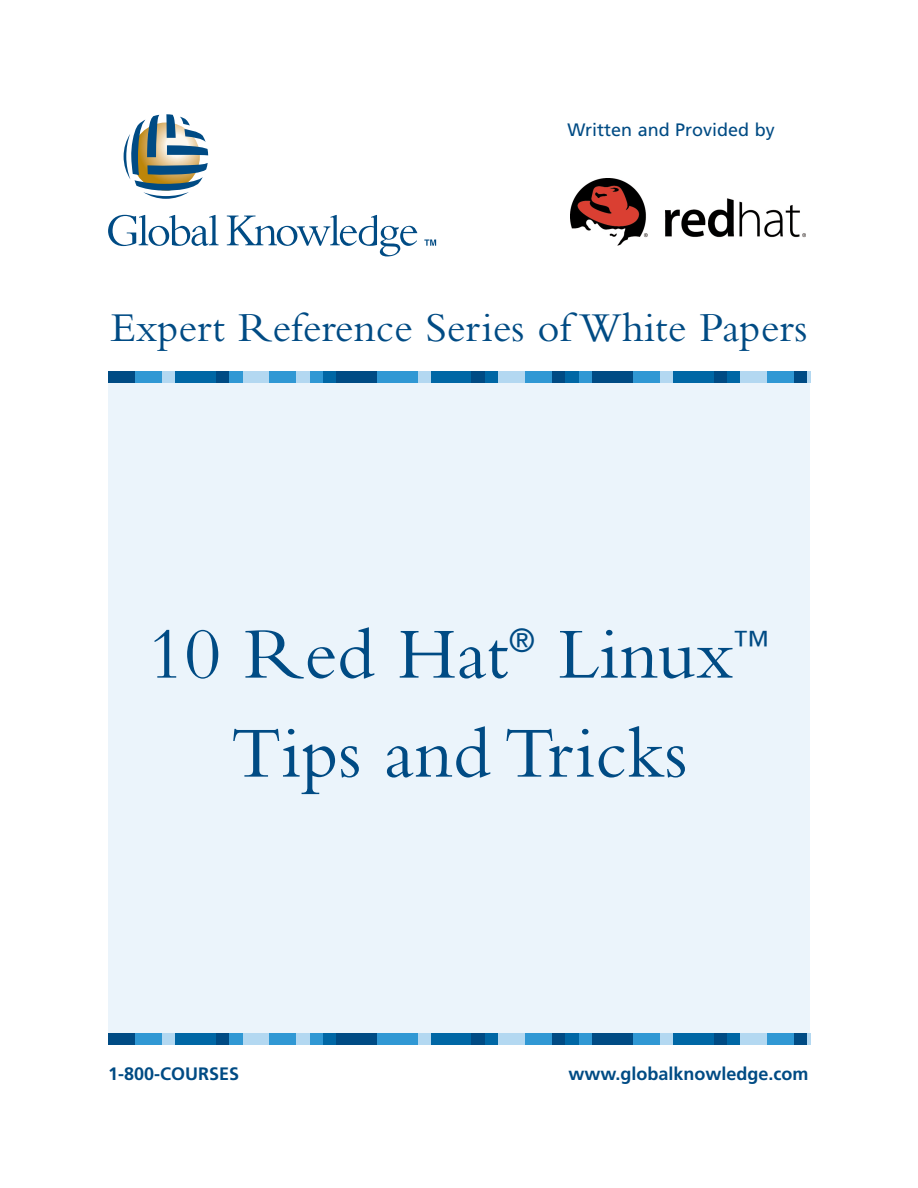
<style>
.page{position:relative;width:918px;height:1188px;background:#fff}
.page>*{position:absolute;margin:0;border:0;box-sizing:border-box;transform-origin:0 0}
.t1{font:75px/99px "Bembo";color:#004b84}
.t2{font:42.75px "Bembo";color:#004b84}
.t3{font:condensed 33.75px "Frutiger";color:#004b84}
.t4{font:700 18px "Frutiger";color:#004b84}
.t5{font:18px "Frutiger";color:#004b84}
</style>
<div class="page">
<div style="left:108px;top:382px;width:702px;height:652px;background:#ebf4fb"></div>
<div style="left:162px;top:1033px;width:13px;height:11px;background:#b3d8f1"></div>
<div style="left:135px;top:1033px;width:13px;height:11px;background:#3098d4"></div>
<div style="left:148px;top:1033px;width:14px;height:11px;background:#3098d4"></div>
<div style="left:243px;top:1033px;width:13px;height:11px;background:#b3d8f1"></div>
<div style="left:256px;top:1033px;width:13px;height:11px;background:#b3d8f1"></div>
<div style="left:269px;top:1033px;width:14px;height:11px;background:#3098d4"></div>
<div style="left:283px;top:1033px;width:13px;height:11px;background:#3098d4"></div>
<div style="left:229px;top:1033px;width:14px;height:11px;background:#3098d4"></div>
<div style="left:216px;top:1033px;width:13px;height:11px;background:#004b84"></div>
<div style="left:175px;top:1033px;width:14px;height:11px;background:#0067a5"></div>
<div style="left:189px;top:1033px;width:13px;height:11px;background:#0067a5"></div>
<div style="left:202px;top:1033px;width:14px;height:11px;background:#0067a5"></div>
<div style="left:296px;top:1033px;width:14px;height:11px;background:#b3d8f1"></div>
<div style="left:310px;top:1033px;width:13px;height:11px;background:#3098d4"></div>
<div style="left:323px;top:1033px;width:14px;height:11px;background:#0067a5"></div>
<div style="left:417px;top:1033px;width:14px;height:11px;background:#b3d8f1"></div>
<div style="left:377px;top:1033px;width:13px;height:11px;background:#3098d4"></div>
<div style="left:390px;top:1033px;width:14px;height:11px;background:#3098d4"></div>
<div style="left:404px;top:1033px;width:13px;height:11px;background:#3098d4"></div>
<div style="left:498px;top:1033px;width:14px;height:11px;background:#b3d8f1"></div>
<div style="left:512px;top:1033px;width:13px;height:11px;background:#b3d8f1"></div>
<div style="left:525px;top:1033px;width:13px;height:11px;background:#3098d4"></div>
<div style="left:538px;top:1033px;width:14px;height:11px;background:#3098d4"></div>
<div style="left:485px;top:1033px;width:13px;height:11px;background:#0067a5"></div>
<div style="left:471px;top:1033px;width:14px;height:11px;background:#004b84"></div>
<div style="left:337px;top:1033px;width:13px;height:11px;background:#004b84"></div>
<div style="left:350px;top:1033px;width:14px;height:11px;background:#004b84"></div>
<div style="left:364px;top:1033px;width:13px;height:11px;background:#004b84"></div>
<div style="left:431px;top:1033px;width:13px;height:11px;background:#0067a5"></div>
<div style="left:444px;top:1033px;width:14px;height:11px;background:#0067a5"></div>
<div style="left:458px;top:1033px;width:13px;height:11px;background:#0067a5"></div>
<div style="left:552px;top:1033px;width:13px;height:11px;background:#004b84"></div>
<div style="left:565px;top:1033px;width:14px;height:11px;background:#0067a5"></div>
<div style="left:579px;top:1033px;width:13px;height:11px;background:#3098d4"></div>
<div style="left:660px;top:1033px;width:13px;height:11px;background:#b3d8f1"></div>
<div style="left:633px;top:1033px;width:13px;height:11px;background:#3098d4"></div>
<div style="left:646px;top:1033px;width:14px;height:11px;background:#3098d4"></div>
<div style="left:740px;top:1033px;width:14px;height:11px;background:#b3d8f1"></div>
<div style="left:754px;top:1033px;width:13px;height:11px;background:#b3d8f1"></div>
<div style="left:767px;top:1033px;width:14px;height:11px;background:#3098d4"></div>
<div style="left:781px;top:1033px;width:13px;height:11px;background:#3098d4"></div>
<div style="left:727px;top:1033px;width:13px;height:11px;background:#0067a5"></div>
<div style="left:713px;top:1033px;width:14px;height:11px;background:#004b84"></div>
<div style="left:592px;top:1033px;width:14px;height:11px;background:#004b84"></div>
<div style="left:606px;top:1033px;width:13px;height:11px;background:#004b84"></div>
<div style="left:619px;top:1033px;width:14px;height:11px;background:#004b84"></div>
<div style="left:673px;top:1033px;width:13px;height:11px;background:#0067a5"></div>
<div style="left:686px;top:1033px;width:14px;height:11px;background:#0067a5"></div>
<div style="left:700px;top:1033px;width:13px;height:11px;background:#0067a5"></div>
<div style="left:794px;top:1033px;width:13px;height:11px;background:#004b84"></div>
<svg style="left:808px;top:1033px;width:2px;height:11px"></svg>
<div style="left:108px;top:1033px;width:13px;height:11px;background:#004b84"></div>
<div style="left:121px;top:1033px;width:14px;height:11px;background:#004b84"></div>
<div style="left:162px;top:371px;width:13px;height:11px;background:#b3d8f1"></div>
<div style="left:135px;top:371px;width:13px;height:11px;background:#3098d4"></div>
<div style="left:148px;top:371px;width:14px;height:11px;background:#3098d4"></div>
<div style="left:243px;top:371px;width:13px;height:11px;background:#b3d8f1"></div>
<div style="left:256px;top:371px;width:13px;height:11px;background:#b3d8f1"></div>
<div style="left:269px;top:371px;width:14px;height:11px;background:#3098d4"></div>
<div style="left:283px;top:371px;width:13px;height:11px;background:#3098d4"></div>
<div style="left:229px;top:371px;width:14px;height:11px;background:#3098d4"></div>
<div style="left:216px;top:371px;width:13px;height:11px;background:#004b84"></div>
<div style="left:175px;top:371px;width:14px;height:11px;background:#0067a5"></div>
<div style="left:189px;top:371px;width:13px;height:11px;background:#0067a5"></div>
<div style="left:202px;top:371px;width:14px;height:11px;background:#0067a5"></div>
<div style="left:296px;top:371px;width:14px;height:11px;background:#b3d8f1"></div>
<div style="left:310px;top:371px;width:13px;height:11px;background:#3098d4"></div>
<div style="left:323px;top:371px;width:14px;height:11px;background:#0067a5"></div>
<div style="left:417px;top:371px;width:14px;height:11px;background:#b3d8f1"></div>
<div style="left:377px;top:371px;width:13px;height:11px;background:#3098d4"></div>
<div style="left:390px;top:371px;width:14px;height:11px;background:#3098d4"></div>
<div style="left:404px;top:371px;width:13px;height:11px;background:#3098d4"></div>
<div style="left:498px;top:371px;width:14px;height:11px;background:#b3d8f1"></div>
<div style="left:512px;top:371px;width:13px;height:11px;background:#b3d8f1"></div>
<div style="left:525px;top:371px;width:13px;height:11px;background:#3098d4"></div>
<div style="left:538px;top:371px;width:14px;height:11px;background:#3098d4"></div>
<div style="left:485px;top:371px;width:13px;height:11px;background:#0067a5"></div>
<div style="left:471px;top:371px;width:14px;height:11px;background:#004b84"></div>
<div style="left:337px;top:371px;width:13px;height:11px;background:#004b84"></div>
<div style="left:350px;top:371px;width:14px;height:11px;background:#004b84"></div>
<div style="left:364px;top:371px;width:13px;height:11px;background:#004b84"></div>
<div style="left:431px;top:371px;width:13px;height:11px;background:#0067a5"></div>
<div style="left:444px;top:371px;width:14px;height:11px;background:#0067a5"></div>
<div style="left:458px;top:371px;width:13px;height:11px;background:#0067a5"></div>
<div style="left:552px;top:371px;width:13px;height:11px;background:#004b84"></div>
<div style="left:565px;top:371px;width:14px;height:11px;background:#0067a5"></div>
<div style="left:579px;top:371px;width:13px;height:11px;background:#3098d4"></div>
<div style="left:660px;top:371px;width:13px;height:11px;background:#b3d8f1"></div>
<div style="left:633px;top:371px;width:13px;height:11px;background:#3098d4"></div>
<div style="left:646px;top:371px;width:14px;height:11px;background:#3098d4"></div>
<div style="left:740px;top:371px;width:14px;height:11px;background:#b3d8f1"></div>
<div style="left:754px;top:371px;width:13px;height:11px;background:#b3d8f1"></div>
<div style="left:767px;top:371px;width:14px;height:11px;background:#3098d4"></div>
<div style="left:781px;top:371px;width:13px;height:11px;background:#3098d4"></div>
<div style="left:727px;top:371px;width:13px;height:11px;background:#0067a5"></div>
<div style="left:713px;top:371px;width:14px;height:11px;background:#004b84"></div>
<div style="left:592px;top:371px;width:14px;height:11px;background:#004b84"></div>
<div style="left:606px;top:371px;width:13px;height:11px;background:#004b84"></div>
<div style="left:619px;top:371px;width:14px;height:11px;background:#004b84"></div>
<div style="left:673px;top:371px;width:13px;height:11px;background:#0067a5"></div>
<div style="left:686px;top:371px;width:14px;height:11px;background:#0067a5"></div>
<div style="left:700px;top:371px;width:13px;height:11px;background:#0067a5"></div>
<div style="left:794px;top:371px;width:13px;height:11px;background:#004b84"></div>
<svg style="left:808px;top:371px;width:2px;height:11px"></svg>
<div style="left:108px;top:371px;width:13px;height:11px;background:#004b84"></div>
<div style="left:121px;top:371px;width:14px;height:11px;background:#004b84"></div>
<svg style="left:108px;top:215px;width:111px;height:31px"></svg>
<svg style="left:227px;top:215px;width:190px;height:41px"></svg>
<svg style="left:124px;top:114px;width:84px;height:85px"></svg>
<svg style="left:424px;top:239px;width:12px;height:7px"></svg>
<img style="left:570px;top:179px;width:236px;height:67px">
<p class="t5" style="left:567px;top:122px;width:209px">Written and Provided by</p>
<h2 class="t2" style="left:111px;top:313px;width:698px">Expert Reference Series of White Papers</h2>
<h1 class="t1" style="left:148px;top:612px;width:362px">10 Red Hat</h1>
<h3 class="t3" style="left:508px;top:627px;width:28px">®</h3>
<h1 class="t1" style="left:231px;top:612px;width:541px;text-indent:327px">Linux<sup>™<br></sup>Tips and Tricks</h1>
<p class="t4" style="left:108px;top:1066px;width:133px">1-800-COURSES</p>
<p class="t4" style="left:569px;top:1066px;width:242px">www.globalknowledge.com</p>
</div>
